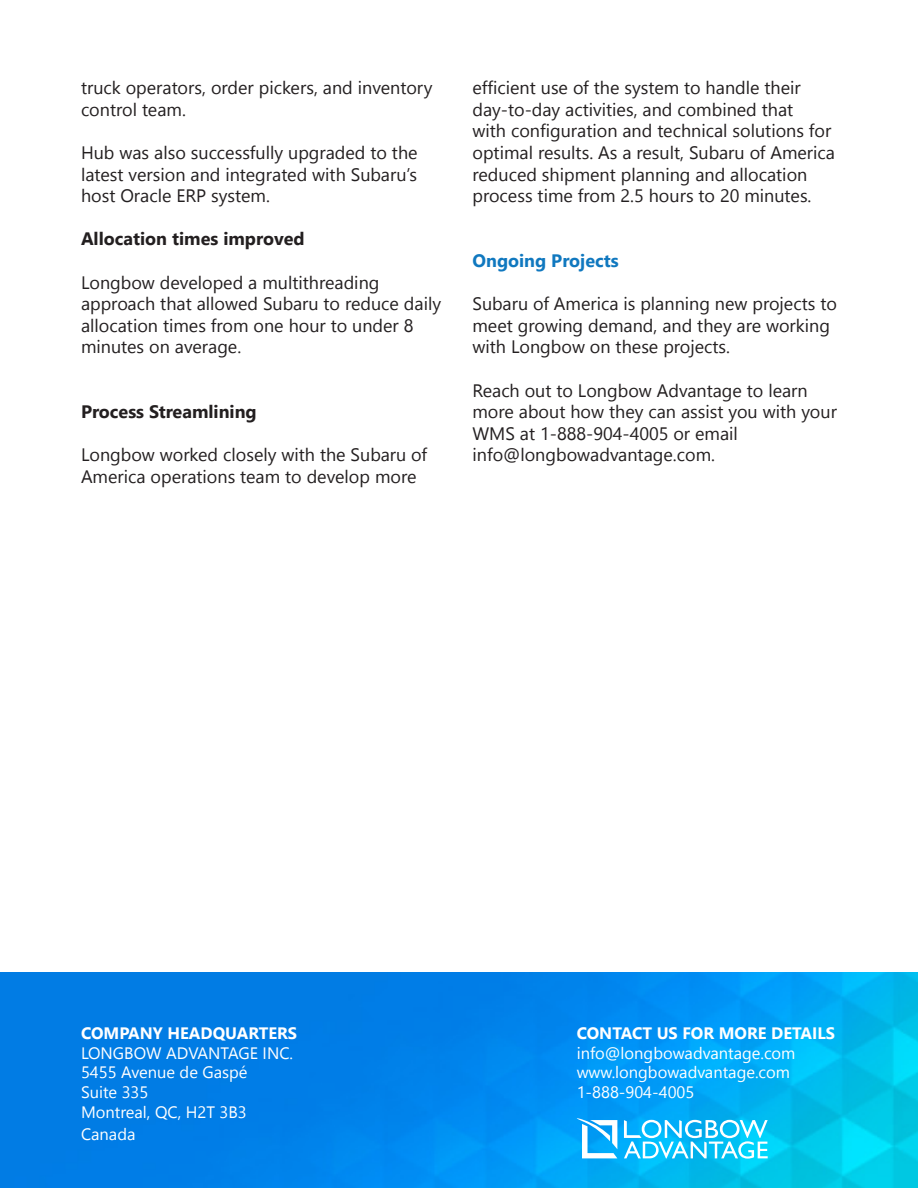
<style>
.page{position:relative;width:918px;height:1188px;background:#fff}
.page>*{position:absolute;margin:0;border:0;box-sizing:border-box;transform-origin:0 0}
.t1{font:18px/21.6px "Nirmala UI";color:#231f20}
.t2{font:700 18px "Nirmala UI";color:#231f20}
.t3{font:700 18px "Nirmala UI";color:#1078bf}
.t4{font:16.5px/19.8px "Nirmala UI";color:#fff}
.t5{font:700 16.5px "Nirmala UI";color:#fff}
</style>
<div class="page">
<img style="left:7px;top:972px;width:911px;height:216px">
<div style="left:0;top:972px;width:7px;height:216px;background:#017ce4"></div>
<svg style="left:624px;top:1120px;width:144px;height:39px"></svg>
<svg style="left:570px;top:1116px;width:47px;height:42px"></svg>
<p class="t1" style="left:81px;top:76px;width:353px">truck operators, order pickers, and inventory control team.</p>
<p class="t1" style="left:81px;top:141px;width:338px;text-align:justify">Hub was also successfully upgraded to the latest version and integrated with Subaru’s host Oracle ERP system.</p>
<p class="t2" style="left:81px;top:224px;width:225px">Allocation times improved</p>
<p class="t1" style="left:81px;top:270px;width:362px">Longbow developed a multithreading approach that allowed Subaru to reduce daily allocation times from one hour to under 8 minutes on average.</p>
<p class="t2" style="left:81px;top:397px;width:177px">Process Streamlining</p>
<p class="t1" style="left:81px;top:443px;width:348px">Longbow worked closely with the Subaru of<br>America operations team to develop more</p>
<p class="t1" style="left:472px;top:76px;width:364px">efficient use of the system to handle their day-to-day activities, and combined that<br>with configuration and technical solutions for optimal results. As a result, Subaru of America reduced shipment planning and allocation process time from 2.5 hours to 20 minutes.</p>
<p class="t3" style="left:472px;top:246px;width:148px">Ongoing Projects</p>
<p class="t1" style="left:472px;top:292px;width:366px">Subaru of America is planning new projects to meet growing demand, and they are working with Longbow on these projects.</p>
<p class="t1" style="left:472px;top:378px;width:366px">Reach out to Longbow Advantage to learn more about how they can assist you with your<br>WMS at 1-888-904-4005 or email</p>
<p class="t1" style="left:472px;top:443px;width:244px">info@longbowadvantage.com.</p>
<p class="t5" style="left:81px;top:1019px;width:218px">COMPANY HEADQUARTERS</p>
<p class="t4" style="left:81px;top:1042px;width:214px">LONGBOW ADVANTAGE INC.<br>5455 Avenue de Gaspé<br>Suite 335<br>Montreal, QC, H2T 3B3</p>
<p class="t4" style="left:81px;top:1123px;width:56px">Canada</p>
<p class="t5" style="left:577px;top:1019px;width:260px">CONTACT US FOR MORE DETAILS</p>
<p class="t4" style="left:577px;top:1042px;width:220px">info@longbowadvantage.com www.longbowadvantage.com<br>1-888-904-4005</p>
</div>
